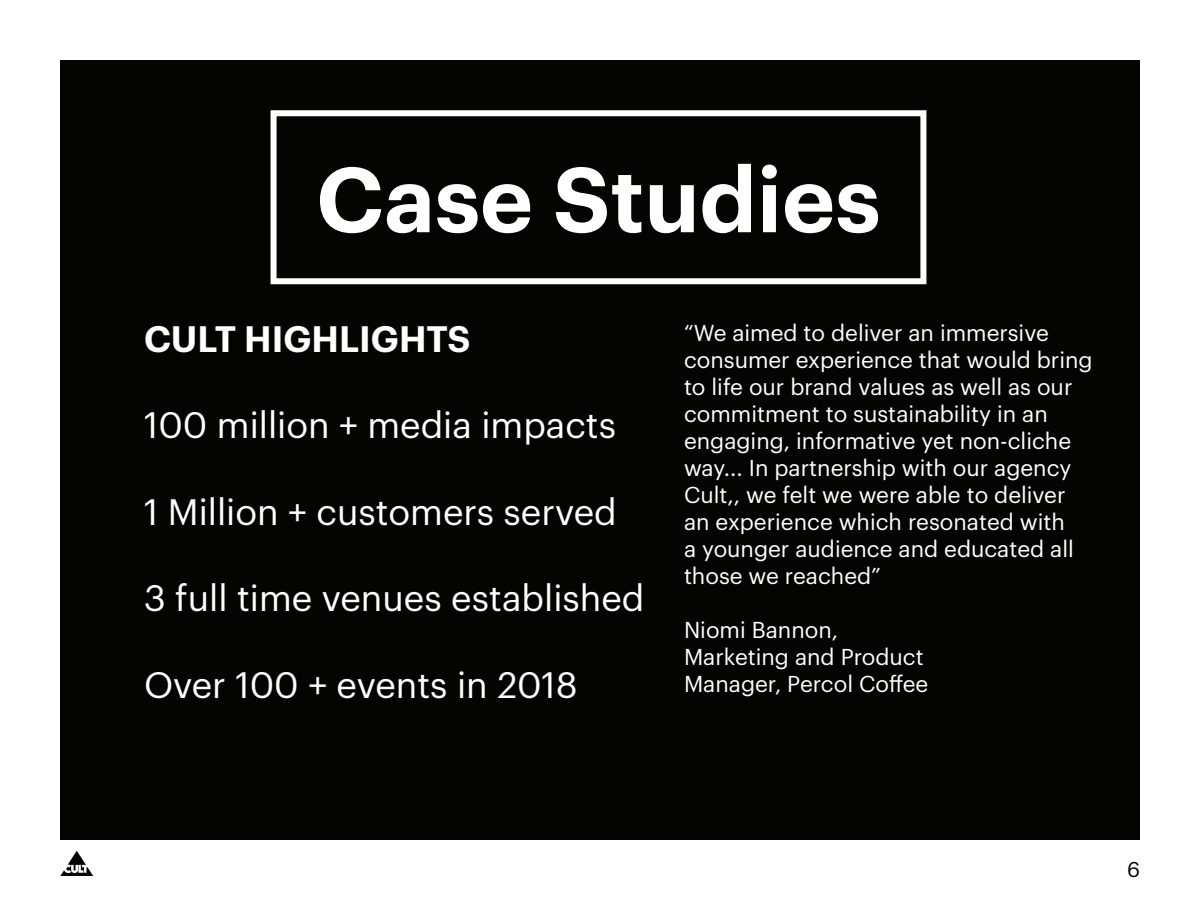
<style>
.page{position:relative;width:1200px;height:900px;background:#fff}
.page>*{position:absolute;margin:0;border:0;box-sizing:border-box;transform-origin:0 0}
.t1{font:600 90px "Graphik";color:#fff}
.t2{font:36px "Graphik";color:#fff}
.t3{font:600 36px "Graphik";color:#fff}
.t4{font:22.5px/27px "Graphik";color:#fff}
.t5{font:21px "Graphik";color:#040503}
</style>
<div class="page">
<div style="left:60px;top:60px;width:1080px;height:780px;background:#040503"></div>
<svg style="left:60px;top:851px;width:33px;height:25px"></svg>
<div style="left:271px;top:110px;width:655px;height:174px;border:6px solid #fff"></div>
<h1 class="t1" style="left:316px;top:131px;width:566px">Case Studies</h1>
<h2 class="t3" style="left:144px;top:311px;width:328px">CULT HIGHLIGHTS</h2>
<h2 class="t2" style="left:144px;top:398px;width:473px">100 million + media impacts</h2>
<h2 class="t2" style="left:144px;top:485px;width:474px">1 Million + customers served</h2>
<h2 class="t2" style="left:144px;top:571px;width:502px">3 full time venues established</h2>
<h2 class="t2" style="left:144px;top:658px;width:435px">Over 100 + events in 2018</h2>
<p class="t4" style="left:684px;top:317px;width:410px">“We aimed to deliver an immersive consumer experience that would bring to life our brand values as well as our commitment to sustainability in an engaging, informative yet non-cliche way... In partnership with our agency Cult,, we felt we were able to deliver an experience which resonated with<br>a younger audience and educated all those we reached”</p>
<p class="t4" style="left:684px;top:614px;width:246px">Niomi Bannon,<br>Marketing and Product<br>Manager, Percol Coffee</p>
<p class="t5" style="left:1127px;top:853px;width:14px">6</p>
</div>
